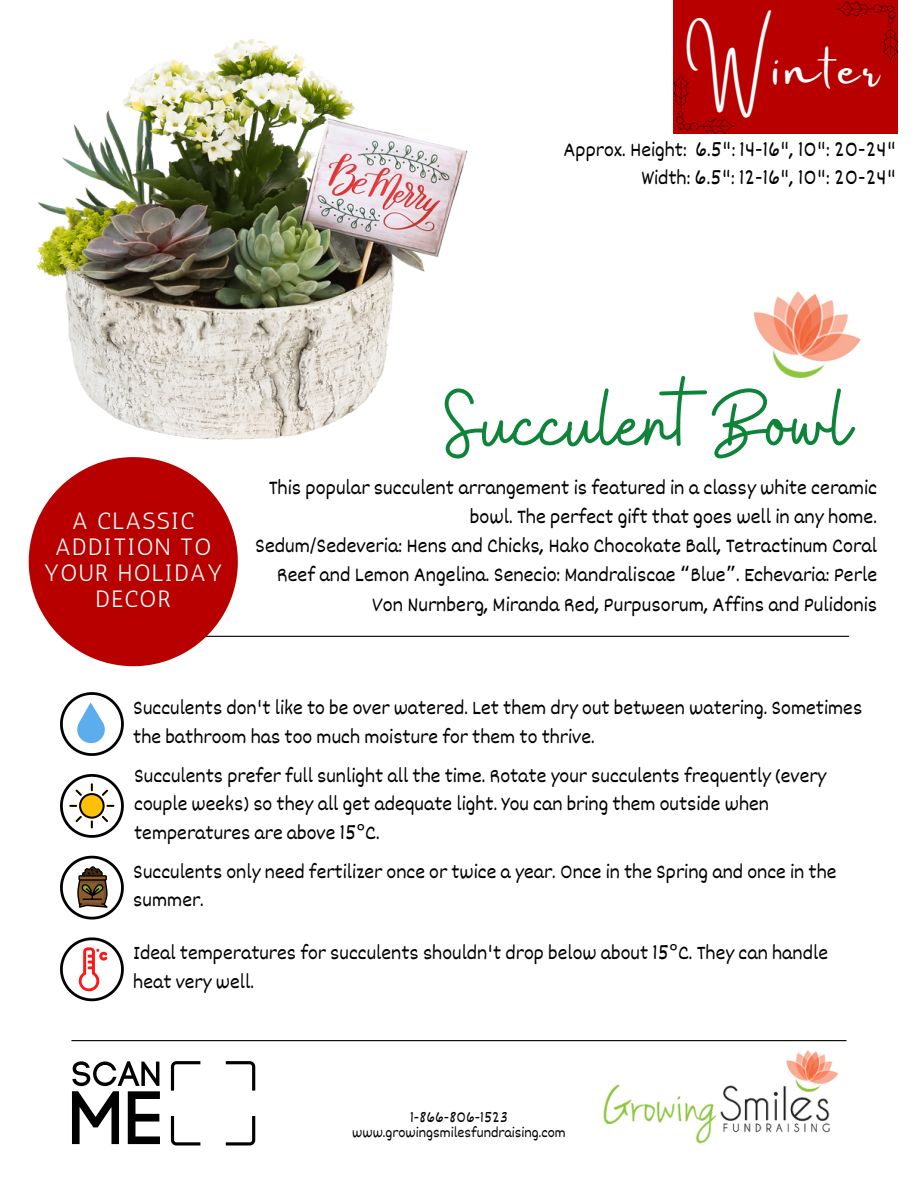
<style>
.page{position:relative;width:918px;height:1188px;background:#fff}
.page>*{position:absolute;margin:0;border:0;box-sizing:border-box;transform-origin:0 0}
.t1{font:97.5px "Buffalo";letter-spacing:-.005em;color:#0e843a}
.t2{font:49.5px "Amsterdam Two";letter-spacing:.11em;color:#fff}
.t3{font:23.55px/25.8px "Antic";letter-spacing:.05em;color:#fff;text-align:center}
.t4{font:21px/29.2px "Dekko";color:#000;text-align:right}
.t5{font:20.85px "Dekko";color:#000}
.t6{font:20.7px/28.5px "Dekko";color:#000}
.t7{font:15px "Dekko";color:#000}
.s1{font-family:"Noto Sans Gurmukhi"}
.s2{font-family:"Noto Sans"}
</style>
<div class="page">
<img style="left:753px;top:291px;width:108px;height:88px">
<svg style="left:60px;top:692px;width:63px;height:64px"></svg>
<svg style="left:60px;top:937px;width:63px;height:65px"></svg>
<svg style="left:60px;top:774px;width:63px;height:64px"></svg>
<svg style="left:60px;top:856px;width:63px;height:64px"></svg>
<hr style="left:74px;top:636px;width:775px;height:1px;background:#000">
<svg style="left:29px;top:457px;width:209px;height:209px;fill:#b80000"></svg>
<hr style="left:71px;top:1040px;width:776px;height:1px;background:#000">
<img style="left:36px;top:39px;width:432px;height:401px">
<div style="left:673px;top:0;width:225px;height:134px;background:#b80000"></div>
<svg style="left:673px;top:73px;width:62px;height:61px"></svg>
<svg style="left:837px;top:1px;width:61px;height:61px"></svg>
<svg style="left:171px;top:1061px;width:84px;height:84px"></svg>
<svg style="left:72px;top:1061px;width:88px;height:83px"></svg>
<img style="left:595px;top:1040px;width:252px;height:104px">
<p class="t2" style="left:687px;top:41px;width:194px">Winter</p>
<p class="t5" style="left:564px;top:136px;width:334px">Approx. Height: 6.5": 14-16", 10": 20-24"</p>
<p class="t5" style="left:641px;top:164px;width:256px">Width: 6.5": 12-16", 10": 20-24"</p>
<p class="t3" style="left:44px;top:508px;width:180px">A CLASSIC<br>ADDITION TO<br>YOUR HOLIDAY<br>DECOR</p>
<p class="t1" style="left:445px;top:361px;width:407px">Succulent Bowl</p>
<p class="t4" style="left:269px;top:472px;width:610px">This popular succulent arrangement is featured in a classy white ceramic bowl. The perfect gift that goes well in any home.</p>
<p class="t4" style="left:255px;top:530px;width:623px">Sedum/Sedeveria: Hens and Chicks, Hako Chocokate Ball, Tetractinum Coral<br>Reef and Lemon Angelina. Senecio: Mandraliscae <span class="s1">“</span>Blue<span class="s1">”</span>. Echevaria: Perle<br>Von Nurnberg, Miranda Red, Purpusorum, Affins and Pulidonis</p>
<p class="t6" style="left:133px;top:693px;width:731px">Succulents don't like to be over watered. Let them dry out between watering. Sometimes the bathroom has too much moisture for them to thrive.</p>
<p class="t6" style="left:134px;top:760px;width:694px">Succulents prefer full sunlight all the time. Rotate your succulents frequently (every couple weeks) so they all get adequate light. You can bring them outside when temperatures are above 15<span class="s2">°</span>C.</p>
<p class="t6" style="left:133px;top:856px;width:705px">Succulents only need fertilizer once or twice a year. Once in the Spring and once in the summer.</p>
<p class="t6" style="left:133px;top:938px;width:696px">Ideal temperatures for succulents shouldn't drop below about 15<span class="s2">°</span>C. They can handle heat very well.</p>
<p class="t7" style="left:410px;top:1108px;width:99px">1-866-806-1523</p>
<p class="t7" style="left:352px;top:1124px;width:215px">www.growingsmilesfundraising.com</p>
</div>
